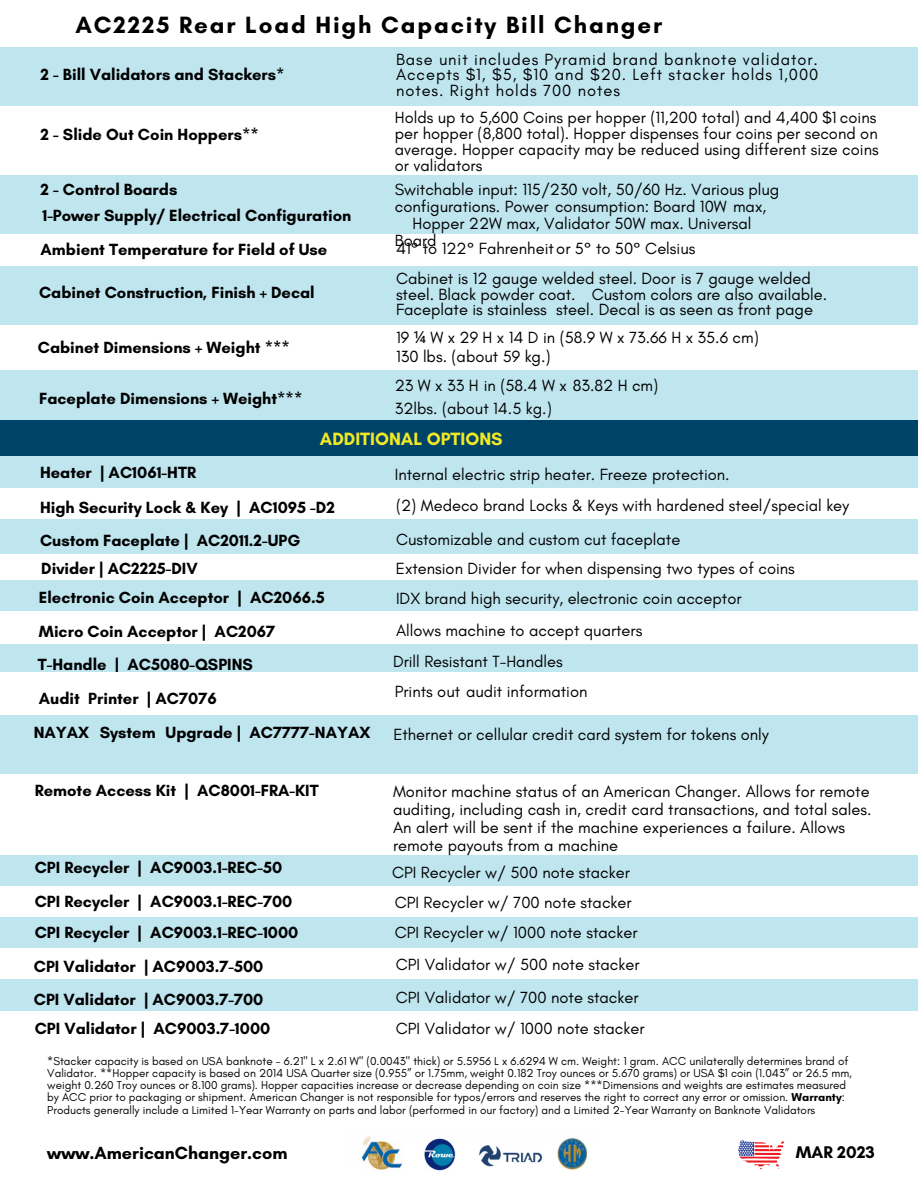
<style>
.page{position:relative;width:918px;height:1188px;background:#fff}
.page>*{position:absolute;margin:0;border:0;box-sizing:border-box;transform-origin:0 0}
.t1{font:700 24px "Glacial Indifference";letter-spacing:.075em;color:#000}
.t2{font:700 18.15px "Glacial Indifference";color:#f1e925}
.t3{font:700 17.85px "Glacial Indifference";color:#000}
.t4{font:700 17.25px "Glacial Indifference";color:#000}
.t5{font:16.5px/15.8px "Glacial Indifference";color:#000}
.t6{font:700 16.5px/33.9px "Glacial Indifference";color:#000}
.t7{font:11.7px/12.3px "Glacial Indifference";color:#000}
.s1{font-family:"Noto Sans"}
.s2{font-weight:700}
</style>
<div class="page">
<img style="left:361px;top:1136px;width:227px;height:35px">
<svg style="left:738px;top:1140px;width:46px;height:29px"></svg>
<div style="left:0;top:47px;width:918px;height:59px;background:#bfe5ef"></div>
<div style="left:0;top:175px;width:918px;height:58px;background:#bfe5ef"></div>
<div style="left:0;top:267px;width:918px;height:58px;background:#bfe5ef"></div>
<div style="left:0;top:371px;width:918px;height:111px;background:#bfe5ef"></div>
<div style="left:0;top:421px;width:918px;height:63px;background:#004369"></div>
<div style="left:0;top:456px;width:918px;height:97px;background:#bfe5ef"></div>
<div style="left:0;top:488px;width:918px;height:92px;background:#fff"></div>
<div style="left:0;top:519px;width:918px;height:93px;background:#bfe5ef"></div>
<div style="left:0;top:554px;width:918px;height:97px;background:#fff"></div>
<div style="left:0;top:580px;width:918px;height:88px;background:#bfe5ef"></div>
<div style="left:0;top:611px;width:918px;height:93px;background:#fff"></div>
<div style="left:0;top:644px;width:918px;height:59px;background:#bfe5ef"></div>
<div style="left:0;top:856px;width:918px;height:72px;background:#bfe5ef"></div>
<div style="left:0;top:886px;width:918px;height:73px;background:#fff"></div>
<div style="left:0;top:918px;width:918px;height:72px;background:#bfe5ef"></div>
<div style="left:0;top:948px;width:918px;height:68px;background:#fff"></div>
<div style="left:0;top:980px;width:918px;height:68px;background:#bfe5ef"></div>
<div style="left:0;top:1012px;width:918px;height:73px;background:#fff"></div>
<div style="left:0;top:673px;width:918px;height:63px;background:#fff"></div>
<div style="left:0;top:715px;width:918px;height:58px;background:#bfe5ef"></div>
<h1 class="t1" style="left:76px;top:11px;width:588px">AC2225 Rear Load High Capacity Bill Changer</h1>
<p class="t6" style="left:41px;top:57px;width:245px">2 - Bill Validators and Stackers*</p>
<p class="t5" style="left:396px;top:51px;width:424px;text-align:justify">Base unit includes Pyramid brand banknote validator.<br>Accepts $1, $5, $10 and $20. Left stacker holds 1,000 notes. Right holds 700 notes</p>
<p class="t6" style="left:41px;top:118px;width:220px">2 - Slide Out Coin Hoppers**</p>
<p class="t5" style="left:395px;top:110px;width:485px">Holds up to 5,600 Coins per hopper (11,200 total) and 4,400 $1 coins per hopper (8,800 total). Hopper dispenses four coins per second on average. Hopper capacity may be reduced using different size coins or validators</p>
<p class="t6" style="left:41px;top:172px;width:138px">2 - Control Boards</p>
<p class="t5" style="left:395px;top:181px;width:386px">Switchable input: 115/230 volt, 50/60 Hz. Various plug</p>
<p class="t5" style="left:395px;top:198px;width:373px">configurations. Power consumption: Board 10W max,</p>
<p class="t5" style="left:413px;top:215px;width:340px">Hopper 22W max, Validator 50W max. Universal</p>
<p class="t5" style="left:395px;top:232px;width:43px">Board</p>
<p class="t6" style="left:41px;top:232px;width:288px">Ambient Temperature for Field of Use</p>
<p class="t6" style="left:39px;top:275px;width:277px">Cabinet Construction, Finish + Decal</p>
<p class="t6" style="left:42px;top:198px;width:310px">1-Power Supply/ Electrical Configuration</p>
<p class="t5" style="left:396px;top:240px;width:301px">41° to 122° Fahrenheit or 5° to 50° Celsius</p>
<p class="t5" style="left:396px;top:270px;width:433px">Cabinet is 12 gauge welded steel. Door is 7 gauge welded steel. Black powder coat. Custom colors are also available.<br>Faceplate is stainless steel. Decal is as seen as front page</p>
<p class="t6" style="left:38px;top:331px;width:254px">Cabinet Dimensions + Weight ***</p>
<p class="t6" style="left:39px;top:381px;width:265px">Faceplate Dimensions + Weight***</p>
<p class="t5" style="left:396px;top:327px;width:364px;line-height:19.2px">19 <span class="s1">¼</span> W x 29 H x 14 D in (58.9 W x 73.66 H x 35.6 cm)<br>130 lbs. (about 59 kg.)</p>
<p class="t5" style="left:395px;top:374px;width:265px;line-height:22.5px">23 W x 33 H in (58.4 W x 83.82 H cm)<br>32lbs. (about 14.5 kg.)</p>
<p class="t2" style="left:320px;top:428px;width:184px">ADDITIONAL OPTIONS</p>
<p class="t6" style="left:40px;top:455px;width:158px">Heater | AC1061-HTR</p>
<p class="t5" style="left:395px;top:467px;width:336px">Internal electric strip heater. Freeze protection.</p>
<p class="t6" style="left:40px;top:490px;width:296px">High Security Lock &amp; Key | AC1095 -D2</p>
<p class="t5" style="left:396px;top:498px;width:455px">(2) Medeco brand Locks &amp; Keys with hardened steel/special key</p>
<p class="t6" style="left:40px;top:523px;width:262px">Custom Faceplate | AC2011.2-UPG</p>
<p class="t5" style="left:396px;top:532px;width:286px">Customizable and custom cut faceplate</p>
<p class="t6" style="left:41px;top:551px;width:158px">Divider | AC2225-DIV</p>
<p class="t5" style="left:396px;top:560px;width:400px">Extension Divider for when dispensing two types of coins</p>
<p class="t6" style="left:39px;top:580px;width:287px">Electronic Coin Acceptor | AC2066.5</p>
<p class="t5" style="left:396px;top:590px;width:347px">IDX brand high security, electronic coin acceptor</p>
<p class="t6" style="left:39px;top:615px;width:238px">Micro Coin Acceptor | AC2067</p>
<p class="t5" style="left:396px;top:622px;width:248px">Allows machine to accept quarters</p>
<p class="t6" style="left:38px;top:647px;width:217px">T-Handle | AC5080-QSPINS</p>
<p class="t5" style="left:393px;top:653px;width:171px">Drill Resistant T-Handles</p>
<p class="t6" style="left:34px;top:681px;width:338px;text-indent:5px">Audit Printer | AC7076<br>NAYAX System Upgrade | AC7777-NAYAX</p>
<p class="t5" style="left:395px;top:684px;width:194px">Prints out audit information</p>
<p class="t5" style="left:393px;top:726px;width:377px">Ethernet or cellular credit card system for tokens only</p>
<p class="t6" style="left:35px;top:774px;width:286px">Remote Access Kit | AC8001-FRA-KIT</p>
<p class="t5" style="left:393px;top:782px;width:480px;line-height:18px">Monitor machine status of an American Changer. Allows for remote auditing, including cash in, credit card transactions, and total sales.<br>An alert will be sent if the machine experiences a failure. Allows remote payouts from a machine</p>
<p class="t6" style="left:35px;top:850px;width:249px">CPI Recycler | AC9003.1-REC-50</p>
<p class="t5" style="left:392px;top:864px;width:239px">CPI Recycler w/ 500 note stacker</p>
<p class="t6" style="left:35px;top:884px;width:259px">CPI Recycler | AC9003.1-REC-700</p>
<p class="t5" style="left:395px;top:895px;width:238px">CPI Recycler w/ 700 note stacker</p>
<p class="t6" style="left:35px;top:915px;width:265px">CPI Recycler | AC9003.1-REC-1000</p>
<p class="t5" style="left:395px;top:924px;width:244px">CPI Recycler w/ 1000 note stacker</p>
<p class="t6" style="left:34px;top:950px;width:231px">CPI Validator | AC9003.7-500</p>
<p class="t5" style="left:396px;top:957px;width:245px">CPI Validator w/ 500 note stacker</p>
<p class="t6" style="left:34px;top:982px;width:231px">CPI Validator | AC9003.7-700</p>
<p class="t5" style="left:396px;top:989px;width:244px">CPI Validator w/ 700 note stacker</p>
<p class="t6" style="left:35px;top:1011px;width:237px">CPI Validator | AC9003.7-1000</p>
<p class="t5" style="left:396px;top:1020px;width:250px">CPI Validator w/ 1000 note stacker</p>
<p class="t7" style="left:47px;top:1054px;width:806px">*Stacker capacity is based on USA banknote - 6.21" L x 2.61 W" (0.0043" thick) or 5.5956 L x 6.6294 W cm. Weight: 1 gram. ACC unilaterally determines brand of Validator. **Hopper capacity is based on 2014 USA Quarter size (0.955” or 1.75mm, weight 0.182 Troy ounces or 5.670 grams) or USA $1 coin (1.043” or 26.5 mm, weight 0.260 Troy ounces or 8.100 grams). Hopper capacities increase or decrease depending on coin size ***Dimensions and weights are estimates measured by ACC prior to packaging or shipment. American Changer is not responsible for typos/errors and reserves the right to correct any error or omission. <span class="s2">Warranty</span>:<br>Products generally include a Limited 1-Year Warranty on parts and labor (performed in our factory) and a Limited 2-Year Warranty on Banknote Validators</p>
<p class="t3" style="left:47px;top:1142px;width:242px">www.AmericanChanger.com</p>
<p class="t4" style="left:796px;top:1142px;width:81px">MAR 2023</p>
</div>
